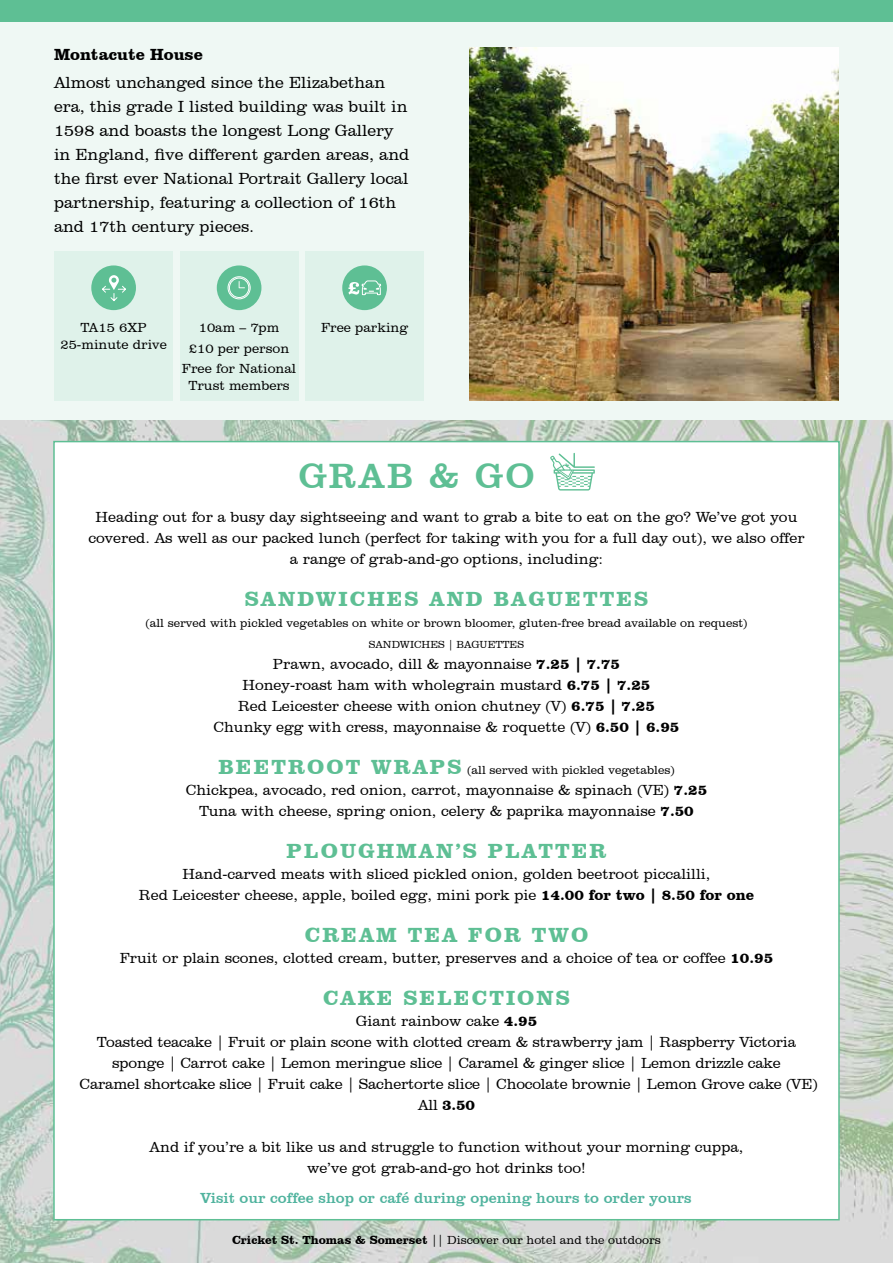
<style>
.page{position:relative;width:893px;height:1263px;background:#fff}
.page>*{position:absolute;margin:0;border:0;box-sizing:border-box;transform-origin:0 0}
.t1{font:36px "Clarendon BT";letter-spacing:.06em;color:#5ebf94}
.t2{font:700 21px "Clarendon BT";letter-spacing:.1em;color:#5ebf94}
.t3{font:300 16.5px/24px "Clarendon BT";color:#000}
.t4{font:700 16.5px "Clarendon BT";color:#000}
.t5{font:300 15px/21px "Clarendon BT";color:#000;text-align:center}
.t6{font:15px "Clarendon BT";color:#50b39e}
.t7{font:300 13.5px/20.4px "Clarendon BT";color:#000;text-align:center}
.t8{font:300 12px "Clarendon BT";color:#000}
.t9{font:300 10.5px "Clarendon BT";color:#000}
.s1{font-weight:700}
.s2{font-weight:700;font-size:21px;color:#5ebf94}
</style>
<div class="page">
<div style="left:0;top:1px;width:893px;height:1262px;background:#eff8f4"></div>
<img style="left:0;top:420px;width:893px;height:843px">
<div style="left:54px;top:252px;width:119px;height:149px;background:#dff2ea"></div>
<div style="left:180px;top:252px;width:118px;height:149px;background:#dff2ea"></div>
<div style="left:305px;top:252px;width:119px;height:149px;background:#dff2ea"></div>
<img style="left:470px;top:47px;width:369px;height:354px">
<div style="left:91px;top:265px;width:45px;height:45px;background:#5ebf94;border-radius:50%"></div>
<svg style="left:102px;top:275px;width:24px;height:26px"></svg>
<div style="left:217px;top:265px;width:44px;height:45px;background:#5ebf94;border-radius:50%"></div>
<svg style="left:227px;top:276px;width:24px;height:24px"></svg>
<div style="left:342px;top:265px;width:45px;height:45px;background:#5ebf94;border-radius:50%"></div>
<svg style="left:348px;top:281px;width:33px;height:15px"></svg>
<div style="left:1px;top:0;width:892px;height:21px;background:#5ebf94"></div>
<div style="left:53px;top:441px;width:787px;height:779px;background:#fff;border:2px solid #5ebf94"></div>
<svg style="left:550px;top:453px;width:45px;height:37px"></svg>
<p class="t4" style="left:54px;top:44px;width:150px">Montacute House</p>
<p class="t3" style="left:54px;top:70px;width:357px">Almost unchanged since the Elizabethan era, this grade I listed building was built in 1598 and boasts the longest Long Gallery in England, five different garden areas, and the first ever National Portrait Gallery local partnership, featuring a collection of 16th and 17th century pieces.</p>
<p class="t7" style="left:60px;top:319px;width:108px;line-height:16.2px">TA15 6XP<br>25-minute drive</p>
<p class="t7" style="left:182px;top:317px;width:116px">10am – 7pm<br>£10 per person<br>Free for National</p>
<p class="t7" style="left:188px;top:374px;width:103px">Trust members</p>
<p class="t7" style="left:321px;top:317px;width:89px">Free parking</p>
<h1 class="t1" style="left:298px;top:454px;width:238px">GRAB &amp; GO</h1>
<p class="t5" style="left:88px;top:506px;width:718px">Heading out for a busy day sightseeing and want to grab a bite to eat on the go? We’ve got you covered. As well as our packed lunch (perfect for taking with you for a full day out), we also offer a range of grab-and-go options, including:</p>
<h2 class="t2" style="left:245px;top:585px;width:405px">SANDWICHES AND BAGUETTES</h2>
<p class="t8" style="left:145px;top:615px;width:603px">(all served with pickled vegetables on white or brown bloomer, gluten-free bread available on request)</p>
<p class="t9" style="left:369px;top:638px;width:157px">SANDWICHES | BAGUETTES</p>
<p class="t5" style="left:214px;top:653px;width:467px">Prawn, avocado, dill &amp; mayonnaise <span class="s1">7.25 | 7.75<br></span>Honey-roast ham with wholegrain mustard <span class="s1">6.75 | 7.25<br></span>Red Leicester cheese with onion chutney (V) <span class="s1">6.75 | 7.25<br></span>Chunky egg with cress, mayonnaise &amp; roquette (V) <span class="s1">6.50 | 6.95</span></p>
<p class="t8" style="left:218px;top:762px;width:458px"><span class="s2">BEETROOT WRAPS</span> (all served with pickled vegetables)</p>
<p class="t5" style="left:186px;top:779px;width:523px">Chickpea, avocado, red onion, carrot, mayonnaise &amp; spinach (VE) <span class="s1">7.25<br></span>Tuna with cheese, spring onion, celery &amp; paprika mayonnaise <span class="s1">7.50</span></p>
<h2 class="t2" style="left:287px;top:837px;width:321px">PLOUGHMAN’S PLATTER</h2>
<p class="t5" style="left:139px;top:863px;width:617px">Hand-carved meats with sliced pickled onion, golden beetroot piccalilli,<br>Red Leicester cheese, apple, boiled egg, mini pork pie <span class="s1">14.00 for two | 8.50 for one</span></p>
<h2 class="t2" style="left:305px;top:921px;width:285px">CREAM TEA FOR TWO</h2>
<p class="t5" style="left:120px;top:947px;width:655px">Fruit or plain scones, clotted cream, butter, preserves and a choice of tea or coffee <span class="s1">10.95</span></p>
<h2 class="t2" style="left:323px;top:984px;width:248px">CAKE SELECTIONS</h2>
<p class="t5" style="left:80px;top:1010px;width:740px">Giant rainbow cake <span class="s1">4.95<br></span>Toasted teacake | Fruit or plain scone with clotted cream &amp; strawberry jam | Raspberry Victoria sponge | Carrot cake | Lemon meringue slice | Caramel &amp; ginger slice | Lemon drizzle cake<br>Caramel shortcake slice | Fruit cake | Sachertorte slice | Chocolate brownie | Lemon Grove cake (VE)<br>All <span class="s1">3.50</span></p>
<p class="t5" style="left:150px;top:1136px;width:595px">And if you’re a bit like us and struggle to function without your morning cuppa, we’ve got grab-and-go hot drinks too!</p>
<p class="t6" style="left:200px;top:1188px;width:493px">Visit our coffee shop or café during opening hours to order yours</p>
<p class="t8" style="left:232px;top:1233px;width:430px"><span class="s1">Cricket St. Thomas &amp; Somerset</span> || Discover our hotel and the outdoors</p>
</div>
